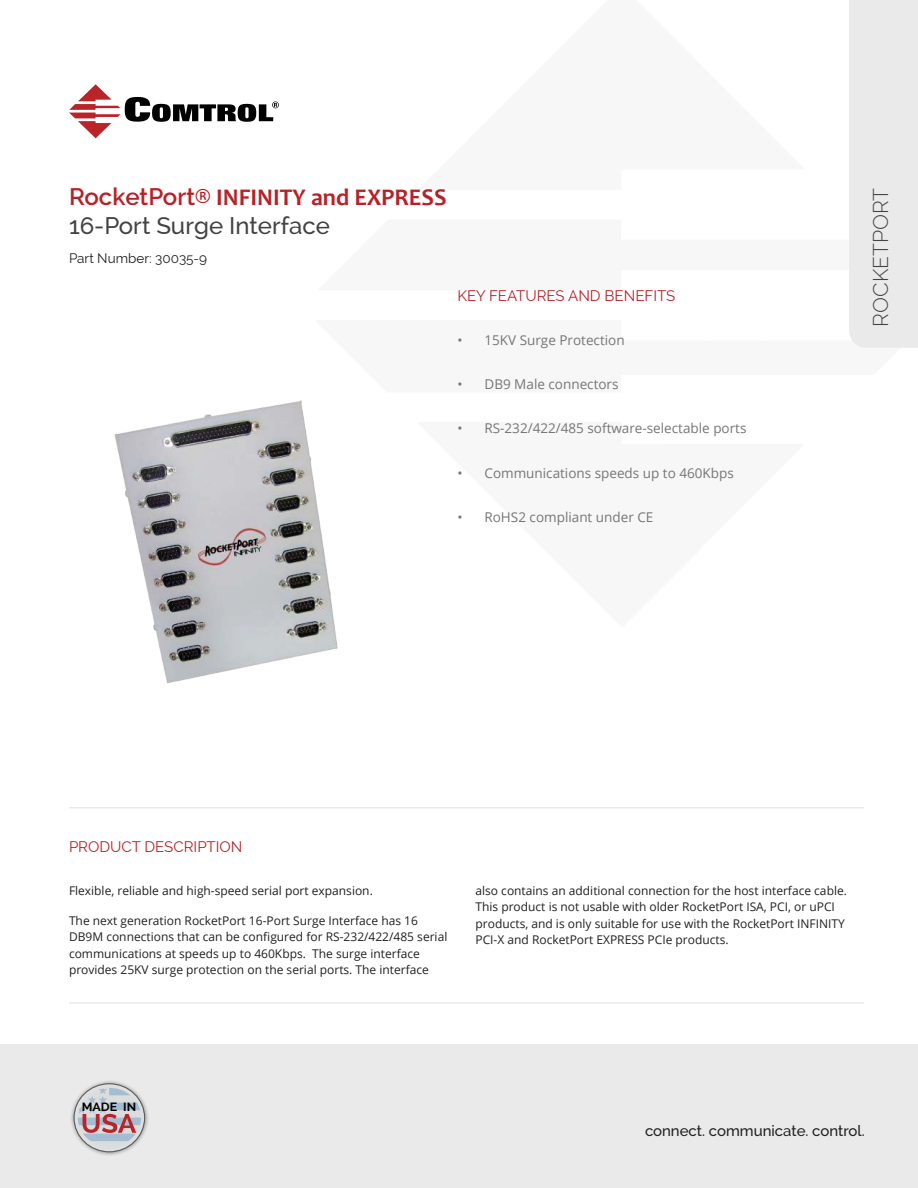
<style>
.page{position:relative;width:918px;height:1188px;background:#fff}
.page>*{position:absolute;margin:0;border:0;box-sizing:border-box;transform-origin:0 0}
.t1{font:700 24px "Candara";color:#b72228}
.t2{font:500 24px "Raleway";color:#434344}
.t3{font:300 21px "Raleway";color:#434344}
.t4{font:15px "Raleway";color:#b72228}
.t5{font:500 15px "Raleway";color:#231f20}
.t6{font:13.5px "Open Sans";color:#767676}
.t7{font:13.5px "Raleway";color:#231f20}
.t8{font:12px/16.5px "Open Sans";color:#231f20}
.t9{font:700 12px "Raleway";color:#020202;scale:1.04 1}
.s1{font-family:"Raleway";font-weight:600}
</style>
<div class="page">
<svg style="left:69px;top:84px;width:210px;height:54px"></svg>
<hr style="left:69px;top:807px;width:795px;height:2px;background:#eaeaea">
<div style="left:0;top:1045px;width:918px;height:143px;background:#eaeaea"></div>
<div style="left:849px;top:0;width:69px;height:348px;background:#eaeaea"></div>
<hr style="left:69px;top:1002px;width:795px;height:2px;background:#eaeaea">
<svg style="left:69px;top:1079px;width:81px;height:78px"></svg>
<svg style="left:75px;top:1084px;width:69px;height:67px"></svg>
<div style="left:74px;top:1083px;width:71px;height:69px;border:1px solid #58595b;border-radius:50%"></div>
<svg style="left:78px;top:1088px;width:63px;height:53px"></svg>
<img style="left:114px;top:400px;width:224px;height:283px">
<h1 class="t1" style="left:69px;top:183px;width:379px"><span class="s1">RocketPort</span>® INFINITY and EXPRESS</h1>
<h1 class="t2" style="left:69px;top:216px;width:262px">16-Port Surge Interface</h1>
<p class="t7" style="left:69px;top:253px;width:140px">Part Number: 30035-9</p>
<p class="t4" style="left:458px;top:290px;width:219px">KEY FEATURES AND BENEFITS</p>
<p class="t6" style="left:458px;top:335px;width:169px">• 15KV Surge Protection</p>
<p class="t6" style="left:458px;top:379px;width:163px">• DB9 Male connectors</p>
<p class="t6" style="left:458px;top:423px;width:291px">• RS-232/422/485 software-selectable ports</p>
<p class="t6" style="left:458px;top:467px;width:278px">• Communications speeds up to 460Kbps</p>
<p class="t6" style="left:458px;top:512px;width:197px">• RoHS2 compliant under CE</p>
<h2 class="t3" style="left:869px;top:327px;width:140px;rotate:-90deg">ROCKETPORT</h2>
<p class="t4" style="left:69px;top:841px;width:175px">PRODUCT DESCRIPTION</p>
<p class="t8" style="left:69px;top:883px;width:305px">Flexible, reliable and high-speed serial port expansion.</p>
<p class="t8" style="left:69px;top:913px;width:380px">The next generation RocketPort 16-Port Surge Interface has 16<br>DB9M connections that can be configured for RS-232/422/485 serial communications at speeds up to 460Kbps. The surge interface provides 25KV surge protection on the serial ports. The interface</p>
<p class="t8" style="left:476px;top:883px;width:373px">also contains an additional connection for the host interface cable.<br>This product is not usable with older RocketPort ISA, PCI, or uPCI products, and is only suitable for use with the RocketPort INFINITY PCI-X and RocketPort EXPRESS PCIe products.</p>
<p class="t9" style="left:82px;top:1102px;width:54px">MADE IN</p>
<p class="t5" style="left:645px;top:1125px;width:221px">connect. communicate. control.</p>
</div>
